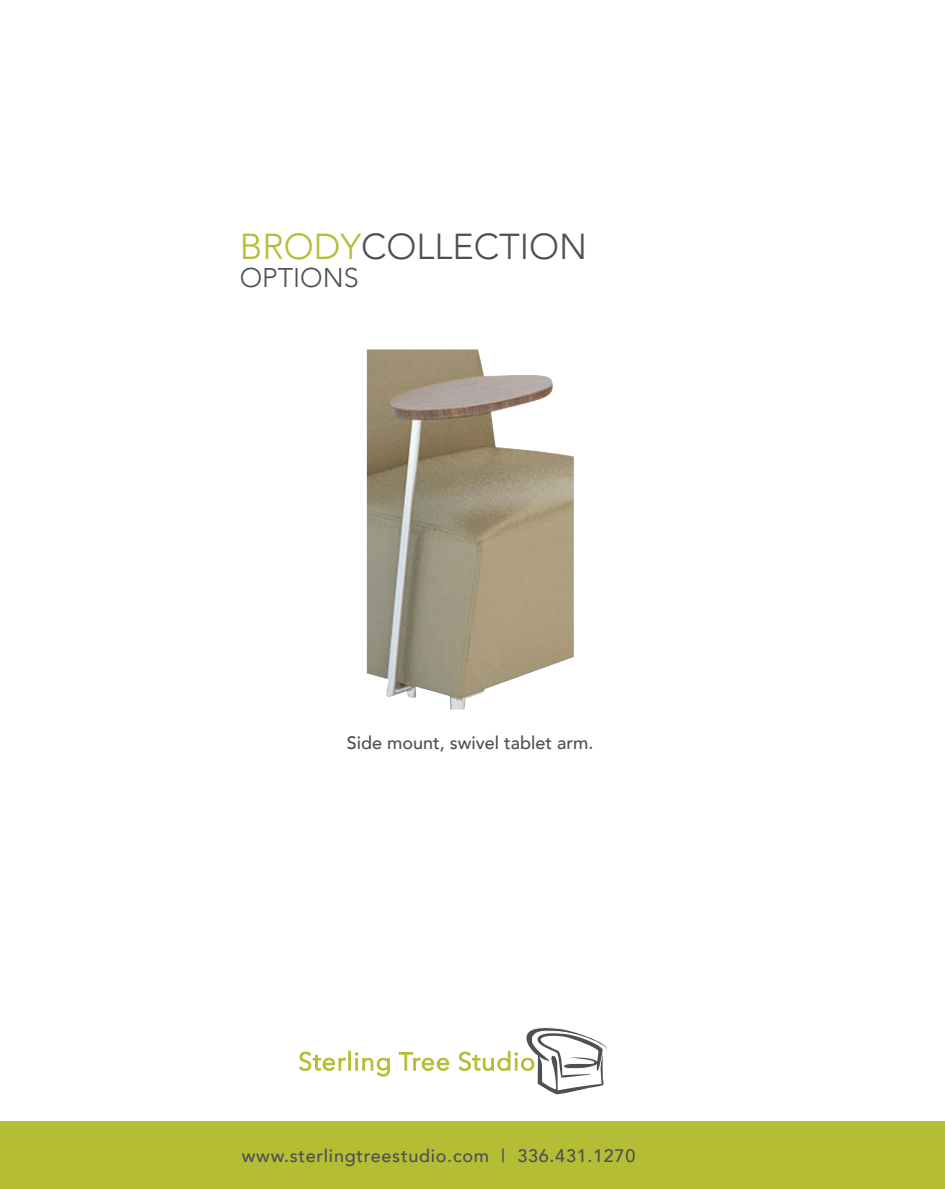
<style>
.page{position:relative;width:945px;height:1189px;background:#fff}
.page>*{position:absolute;margin:0;border:0;box-sizing:border-box;transform-origin:0 0}
.t1{font:300 36px "Avenir";color:#4c4f54}
.t2{font:300 27px "Avenir";color:#4c4f54}
.t3{font:500 18px "Avenir";letter-spacing:.04em;color:#4c4f54}
.t4{font:500 18px "Avenir";color:#4c4f54}
.s1{color:#b4bd34}
</style>
<div class="page">
<div style="left:0;top:1121px;width:945px;height:67px;background:#b4bd34"></div>
<svg style="left:299px;top:1027px;width:309px;height:67px"></svg>
<img style="left:367px;top:349px;width:207px;height:360px">
<h1 class="t1" style="left:240px;top:225px;width:349px"><span class="s1">BRODY</span>COLLECTION</h1>
<h2 class="t2" style="left:240px;top:262px;width:121px">OPTIONS</h2>
<p class="t4" style="left:347px;top:727px;width:248px">Side mount, swivel tablet arm.</p>
<p class="t3" style="left:242px;top:1139px;width:395px">www.sterlingtreestudio.com | 336.431.1270</p>
</div>
